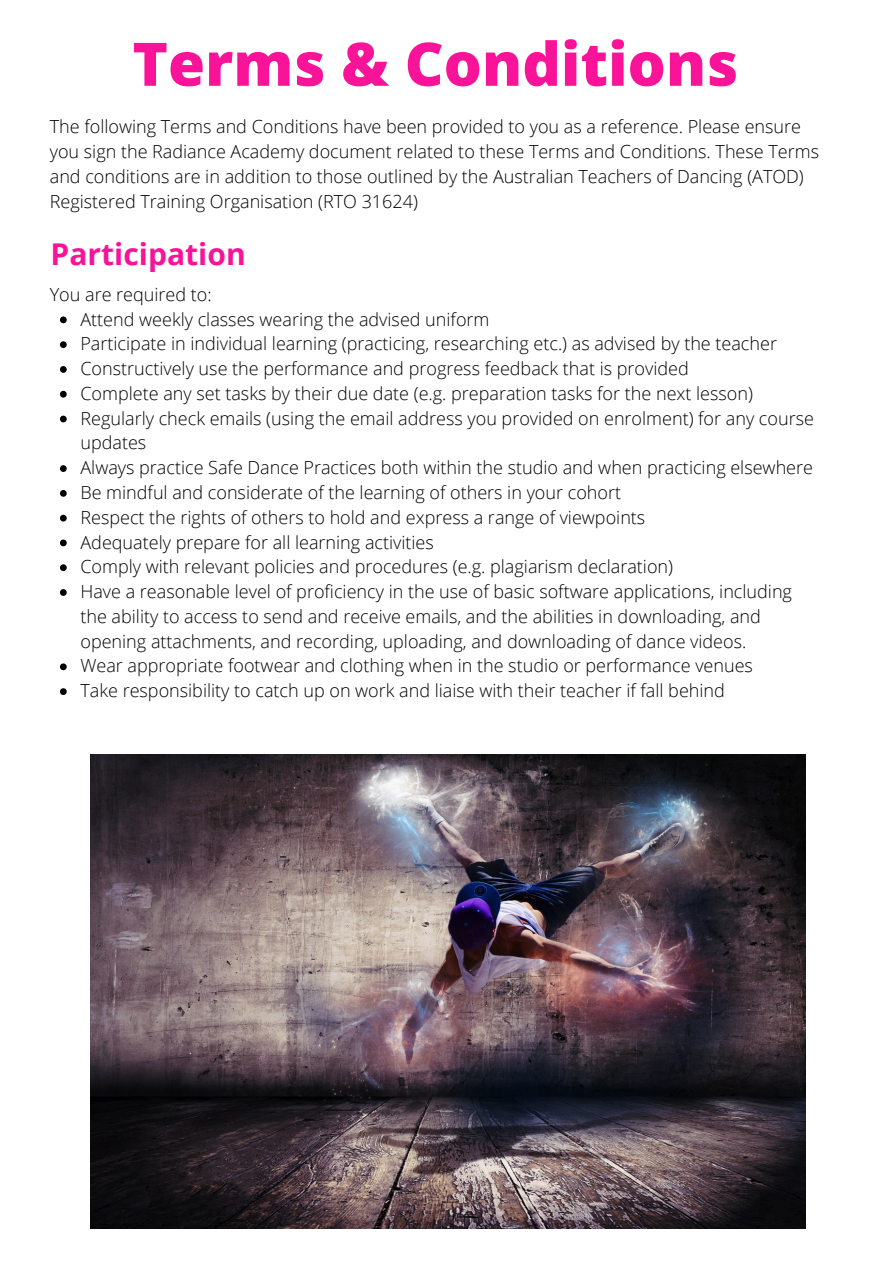
<style>
.page{position:relative;width:894px;height:1264px;background:#fff}
.page>*{position:absolute;margin:0;border:0;box-sizing:border-box;transform-origin:0 0}
.t1{font:800 60px "Open Sans";color:#f81399}
.t2{font:700 30px "Open Sans";color:#f81399}
.t3{font:300 18px/24.8px "Open Sans";color:#000}
</style>
<div class="page">
<img style="left:90px;top:754px;width:715px;height:474px">
<svg style="left:60px;top:316px;width:7px;height:7px"></svg>
<svg style="left:60px;top:341px;width:7px;height:7px"></svg>
<svg style="left:60px;top:366px;width:7px;height:7px"></svg>
<svg style="left:60px;top:391px;width:7px;height:6px"></svg>
<svg style="left:60px;top:415px;width:7px;height:7px"></svg>
<svg style="left:60px;top:465px;width:7px;height:7px"></svg>
<svg style="left:60px;top:490px;width:7px;height:6px"></svg>
<svg style="left:60px;top:515px;width:7px;height:6px"></svg>
<svg style="left:60px;top:539px;width:7px;height:7px"></svg>
<svg style="left:60px;top:564px;width:7px;height:7px"></svg>
<svg style="left:60px;top:589px;width:7px;height:7px"></svg>
<svg style="left:60px;top:663px;width:7px;height:7px"></svg>
<svg style="left:60px;top:688px;width:7px;height:7px"></svg>
<p class="t1" style="left:132px;top:22px;width:607px">Terms &amp; Conditions</p>
<p class="t3" style="left:50px;top:114px;width:770px">The following Terms and Conditions have been provided to you as a reference. Please ensure you sign the Radiance Academy document related to these Terms and Conditions. These Terms and conditions are in addition to those outlined by the Australian Teachers of Dancing (ATOD)<br>Registered Training Organisation (RTO 31624)</p>
<p class="t2" style="left:51px;top:233px;width:196px">Participation</p>
<p class="t3" style="left:80px;top:306px;width:410px">Attend weekly classes wearing the advised uniform</p>
<p class="t3" style="left:80px;top:331px;width:698px">Participate in individual learning (practicing, researching etc.) as advised by the teacher</p>
<p class="t3" style="left:80px;top:356px;width:609px">Constructively use the performance and progress feedback that is provided</p>
<p class="t3" style="left:80px;top:380px;width:673px">Complete any set tasks by their due date (e.g. preparation tasks for the next lesson)</p>
<p class="t3" style="left:80px;top:405px;width:734px">Regularly check emails (using the email address you provided on enrolment) for any course updates</p>
<p class="t3" style="left:80px;top:455px;width:734px">Always practice Safe Dance Practices both within the studio and when practicing elsewhere</p>
<p class="t3" style="left:80px;top:479px;width:542px">Be mindful and considerate of the learning of others in your cohort</p>
<p class="t3" style="left:80px;top:504px;width:566px">Respect the rights of others to hold and express a range of viewpoints</p>
<p class="t3" style="left:80px;top:529px;width:355px">Adequately prepare for all learning activities</p>
<p class="t3" style="left:80px;top:554px;width:594px">Comply with relevant policies and procedures (e.g. plagiarism declaration)</p>
<p class="t3" style="left:80px;top:578px;width:713px">Have a reasonable level of proficiency in the use of basic software applications, including the ability to access to send and receive emails, and the abilities in downloading, and opening attachments, and recording, uploading, and downloading of dance videos.</p>
<p class="t3" style="left:80px;top:653px;width:673px">Wear appropriate footwear and clothing when in the studio or performance venues</p>
<p class="t3" style="left:80px;top:678px;width:645px">Take responsibility to catch up on work and liaise with their teacher if fall behind</p>
<p class="t3" style="left:50px;top:281px;width:163px">You are required to:</p>
</div>
